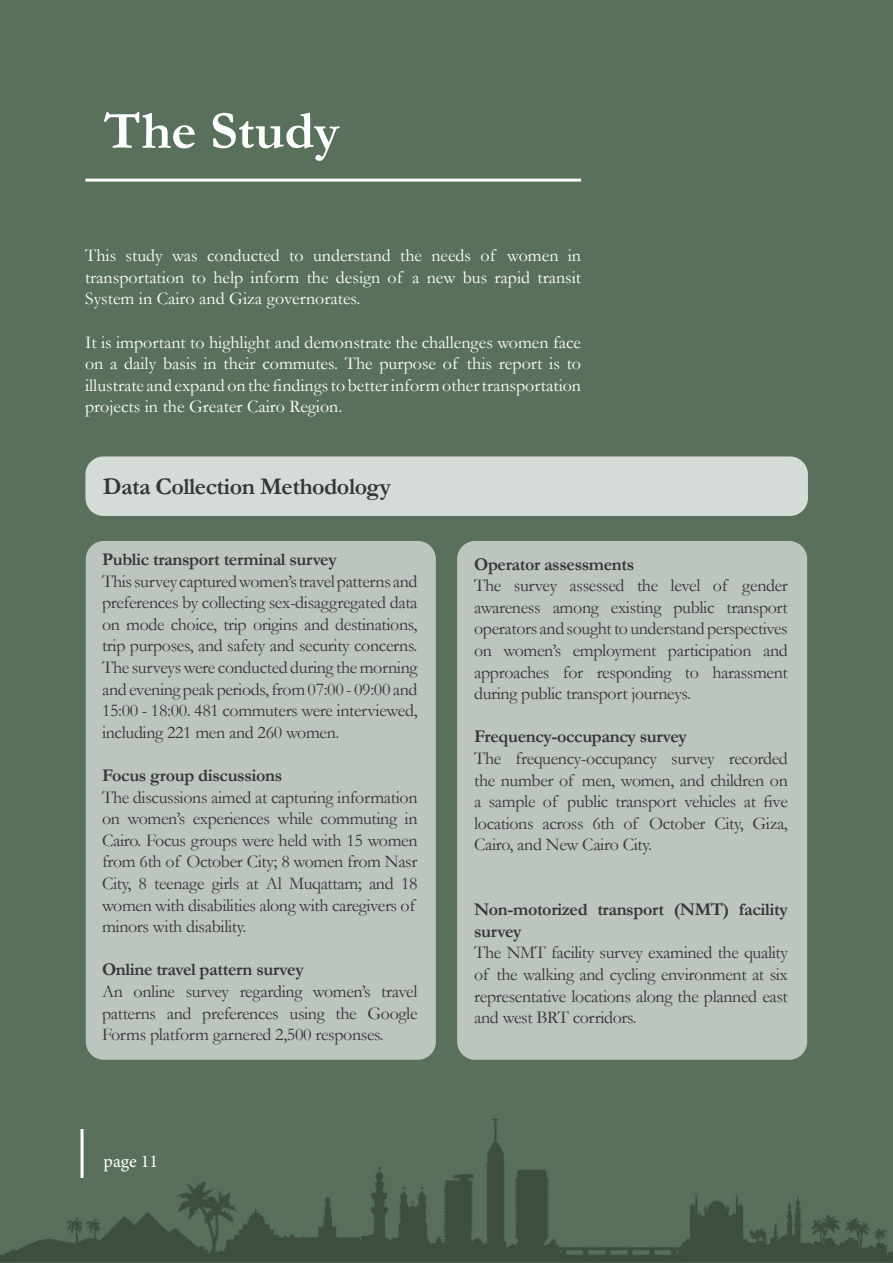
<style>
.page{position:relative;width:893px;height:1263px;background:#59705d}
.page>*{position:absolute;margin:0;border:0;box-sizing:border-box;transform-origin:0 0}
.t1{font:700 54px "Garamond";color:#fff}
.t2{font:700 24px "Garamond";letter-spacing:-.02em;color:#363539}
.t3{font:18px/21.6px "Garamond";letter-spacing:-.02em;color:#363539;text-align:justify}
.t4{font:18px/21.6px "Garamond";color:#fff;text-align:justify}
.t5{font:700 18px/21.6px "Garamond";letter-spacing:-.02em;color:#363539}
.t6{font:18px "Minion Pro";color:#fff}
</style>
<div class="page">
<img style="left:0;top:1118px;width:893px;height:145px">
<hr style="left:81px;top:1129px;width:3px;height:49px;background:#fff">
<div style="left:85px;top:456px;width:723px;height:60px;background:#d5dbd6;border-radius:18px"></div>
<div style="left:457px;top:541px;width:350px;height:519px;background:#bcc5be;border-radius:18px"></div>
<div style="left:86px;top:541px;width:350px;height:519px;background:#bcc5be;border-radius:18px"></div>
<hr style="left:85px;top:179px;width:496px;height:3px;background:#fff">
<p class="t1" style="left:104px;top:94px;width:237px">The Study</p>
<p class="t4" style="left:85px;top:244px;width:498px">This study was conducted to understand the needs of women in transportation to help inform the design of a new bus rapid transit System in Cairo and Giza governorates.</p>
<p class="t4" style="left:85px;top:331px;width:498px">It is important to highlight and demonstrate the challenges women face on a daily basis in their commutes. The purpose of this report is to illustrate and expand on the findings to better inform other transportation projects in the Greater Cairo Region.</p>
<p class="t2" style="left:103px;top:470px;width:290px">Data Collection Methodology</p>
<p class="t5" style="left:102px;top:548px;width:236px">Public transport terminal survey</p>
<p class="t3" style="left:102px;top:570px;width:317px">This survey captured women’s travel patterns and preferences by collecting sex-disaggregated data on mode choice, trip origins and destinations, trip purposes, and safety and security concerns.<br>The surveys were conducted during the morning and evening peak periods, from 07:00 - 09:00 and 15:00 - 18:00. 481 commuters were interviewed, including 221 men and 260 women.</p>
<p class="t5" style="left:102px;top:764px;width:182px">Focus group discussions</p>
<p class="t3" style="left:102px;top:786px;width:317px;text-align:left">The discussions aimed at capturing information on women’s experiences while commuting in Cairo. Focus groups were held with 15 women from 6th of October City; 8 women from Nasr City, 8 teenage girls at Al Muqattam; and 18 women with disabilities along with caregivers of minors with disability.</p>
<p class="t5" style="left:102px;top:959px;width:203px">Online travel pattern survey</p>
<p class="t3" style="left:102px;top:980px;width:317px">An online survey regarding women’s travel patterns and preferences using the Google Forms platform garnered 2,500 responses.</p>
<p class="t6" style="left:104px;top:1149px;width:56px">page 11</p>
<p class="t5" style="left:474px;top:553px;width:162px">Operator assessments</p>
<p class="t3" style="left:474px;top:574px;width:315px">The survey assessed the level of gender awareness among existing public transport operators and sought to understand perspectives on women’s employment participation and approaches for responding to harassment during public transport journeys.</p>
<p class="t5" style="left:474px;top:726px;width:214px">Frequency-occupancy survey</p>
<p class="t3" style="left:474px;top:747px;width:315px">The frequency-occupancy survey recorded the number of men, women, and children on a sample of public transport vehicles at five locations across 6th of October City, Giza, Cairo, and New Cairo City.</p>
<p class="t5" style="left:474px;top:899px;width:315px">Non-motorized transport (NMT) facility survey</p>
<p class="t3" style="left:474px;top:941px;width:315px">The NMT facility survey examined the quality of the walking and cycling environment at six representative locations along the planned east and west BRT corridors.</p>
</div>
